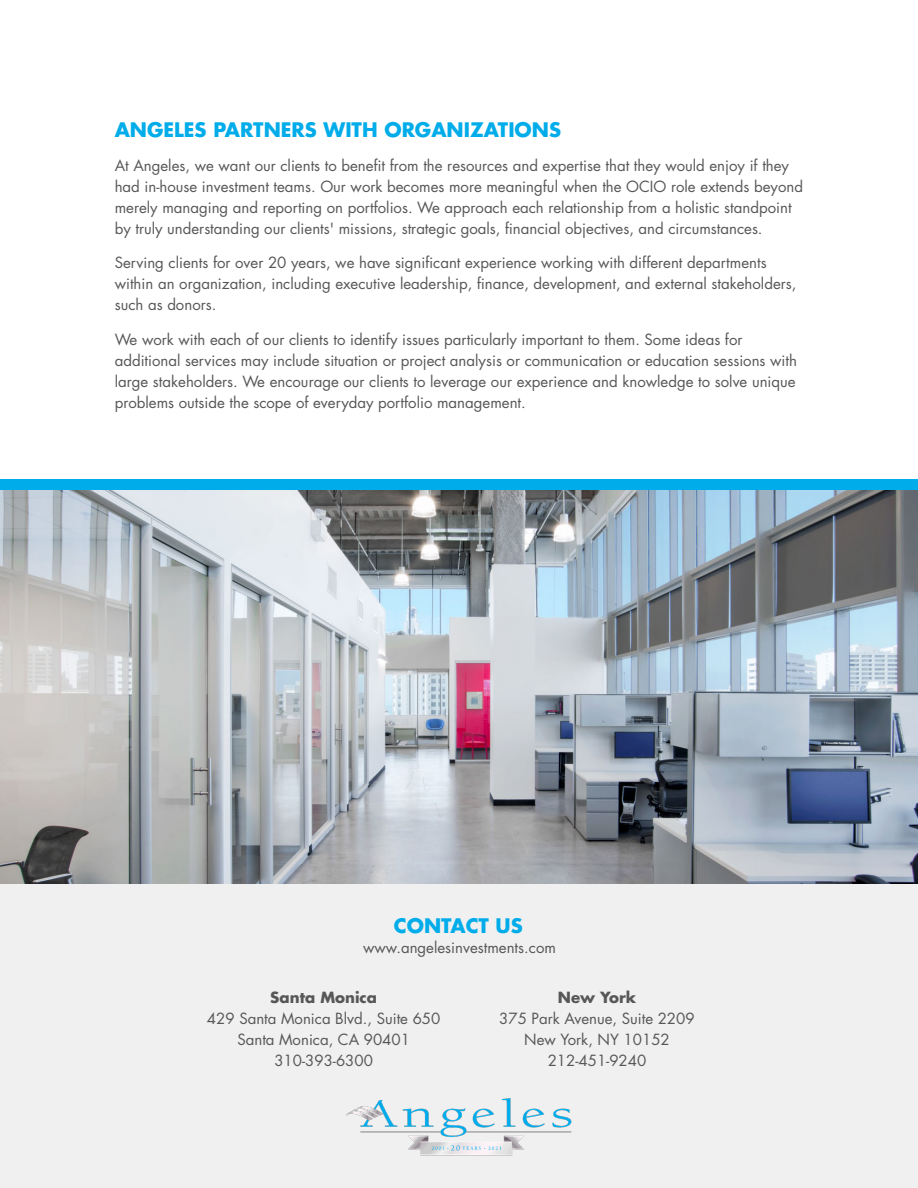
<style>
.page{position:relative;width:918px;height:1188px;background:#fff}
.page>*{position:absolute;margin:0;border:0;box-sizing:border-box;transform-origin:0 0}
.t1{font:700 19.5px "Futura Std";color:#00ace9}
.Body{font:15px/21px "Futura Std";color:#575757}
.t2{font:700 15px "Futura Std";color:#575757}
</style>
<div class="page">
<div style="left:0;top:883px;width:918px;height:305px;background:#f0f0f0"></div>
<div style="left:0;top:480px;width:918px;height:11px;background:#00ace9"></div>
<img style="left:0;top:491px;width:918px;height:392px">
<img style="left:346px;top:1098px;width:226px;height:58px">
<p class="t1" style="left:115px;top:117px;width:448px">ANGELES PARTNERS WITH ORGANIZATIONS</p>
<p class="Body" style="left:115px;top:155px;width:690px">At Angeles, we want our clients to benefit from the resources and expertise that they would enjoy if they had in-house investment teams. Our work becomes more meaningful when the OCIO role extends beyond merely managing and reporting on portfolios. We approach each relationship from a holistic standpoint by truly understanding our clients' missions, strategic goals, financial objectives, and circumstances.</p>
<p class="Body" style="left:115px;top:252px;width:683px">Serving clients for over 20 years, we have significant experience working with different departments within an organization, including executive leadership, finance, development, and external stakeholders, such as donors.</p>
<p class="Body" style="left:115px;top:329px;width:684px">We work with each of our clients to identify issues particularly important to them. Some ideas for additional services may include situation or project analysis or communication or education sessions with large stakeholders. We encourage our clients to leverage our experience and knowledge to solve unique problems outside the scope of everyday portfolio management.</p>
<p class="t1" style="left:394px;top:913px;width:130px">CONTACT US</p>
<p class="Body" style="left:363px;top:937px;width:194px">www.angelesinvestments.com</p>
<p class="t2" style="left:270px;top:987px;width:108px">Santa Monica</p>
<p class="Body" style="left:207px;top:1008px;width:235px">429 Santa Monica Blvd., Suite 650</p>
<p class="Body" style="left:237px;top:1029px;width:174px">Santa Monica, CA 90401</p>
<p class="Body" style="left:274px;top:1050px;width:100px">310-393-6300</p>
<p class="t2" style="left:558px;top:987px;width:80px">New York</p>
<p class="Body" style="left:499px;top:1008px;width:197px">375 Park Avenue, Suite 2209</p>
<p class="Body" style="left:524px;top:1029px;width:147px">New York, NY 10152</p>
<p class="Body" style="left:548px;top:1050px;width:100px">212-451-9240</p>
</div>
